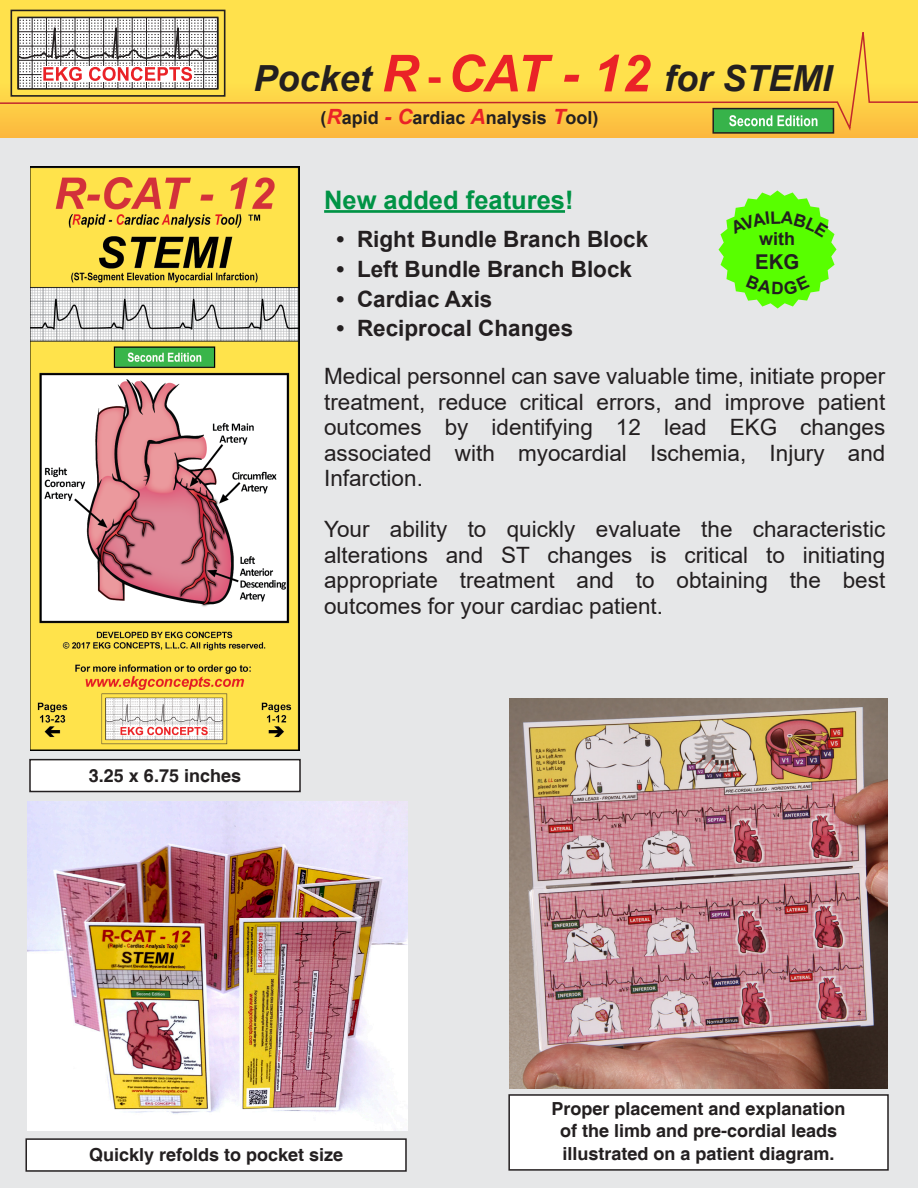
<style>
.page{position:relative;width:918px;height:1188px;background:#e6e7e8}
.page>*{position:absolute;margin:0;border:0;box-sizing:border-box;transform-origin:0 0}
.t1{font:italic 700 36px "Arial";color:#231f20}
.t2{font:700 25.5px "Arial";color:#009345}
.t3{font:22.5px/25.5px "Arial";color:#231f20;text-align:justify}
.t4{font:700 22.5px "Arial";color:#231f20}
.t5{font:700 20.4px "Arial";color:#221f1f}
.t6{font:700 18px/22.5px "Helvetica";color:#231f20;text-align:center}
.t7{font:700 18px "Arial";color:#231f20}
.t8{font:700 18px "Arial";color:#221f1f}
.s1{font-size:51px;color:#ea2227}
.s2{font-style:normal;font-size:43.5px;color:#ea2227}
.s3{font-style:italic;font-size:21px;color:#ea2227}
</style>
<div class="page">
<svg style="left:0;top:0;width:918px;height:138px;background:#fed949"></svg>
<svg style="left:0;top:19px;width:918px;height:114px;background:#fdd648"></svg>
<svg style="left:10px;top:5px;width:216px;height:133px;background:#d8bb7e"></svg>
<img style="left:27px;top:801px;width:380px;height:330px">
<div style="left:25px;top:1138px;width:382px;height:34px;background:#fff;border:2px solid #231f20"></div>
<hr style="left:324px;top:210px;width:241px;height:3px;background:#009345">
<img style="left:509px;top:699px;width:379px;height:390px">
<div style="left:508px;top:1094px;width:381px;height:77px;background:#fff;border:2px solid #231f20"></div>
<img style="left:30px;top:167px;width:270px;height:583px">
<svg style="left:712px;top:107px;width:123px;height:27px;background:#56a959"></svg>
<div style="left:29px;top:759px;width:272px;height:33px;background:#fff;border:2px solid #231f20"></div>
<svg style="left:719px;top:191px;width:118px;height:118px"></svg>
<h1 class="t1" style="left:254px;top:55px;width:580px">Pocket <span class="s1">R</span> <span class="s2">-</span> <span class="s1">CAT - 12</span> for STEMI</h1>
<p class="t7" style="left:321px;top:105px;width:279px">(<span class="s3">R</span>apid <span class="s3">- C</span>ardiac <span class="s3">A</span>nalysis <span class="s3">T</span>ool)</p>
<p class="t2" style="left:324px;top:182px;width:251px">New added features!</p>
<p class="t4" style="left:337px;top:224px;width:313px">• Right Bundle Branch Block</p>
<p class="t4" style="left:337px;top:253px;width:297px">• Left Bundle Branch Block</p>
<p class="t4" style="left:337px;top:283px;width:157px">• Cardiac Axis</p>
<p class="t4" style="left:337px;top:313px;width:238px">• Reciprocal Changes</p>
<p class="t8" style="left:759px;top:226px;width:38px">with</p>
<p class="t5" style="left:755px;top:247px;width:46px">EKG</p>
<p class="t6" style="left:89px;top:765px;width:154px">3.25 x 6.75 inches</p>
<p class="t3" style="left:324px;top:363px;width:563px">Medical personnel can save valuable time, initiate proper treatment, reduce critical errors, and improve patient outcomes by identifying 12 lead EKG changes associated with myocardial Ischemia, Injury and Infarction.</p>
<p class="t3" style="left:324px;top:516px;width:563px">Your ability to quickly evaluate the characteristic alterations and ST changes is critical to initiating appropriate treatment and to obtaining the best outcomes for your cardiac patient.</p>
<p class="t6" style="left:89px;top:1144px;width:256px">Quickly refolds to pocket size</p>
<p class="t6" style="left:552px;top:1098px;width:296px">Proper placement and explanation of the limb and pre-cordial leads illustrated on a patient diagram.</p>
</div>
